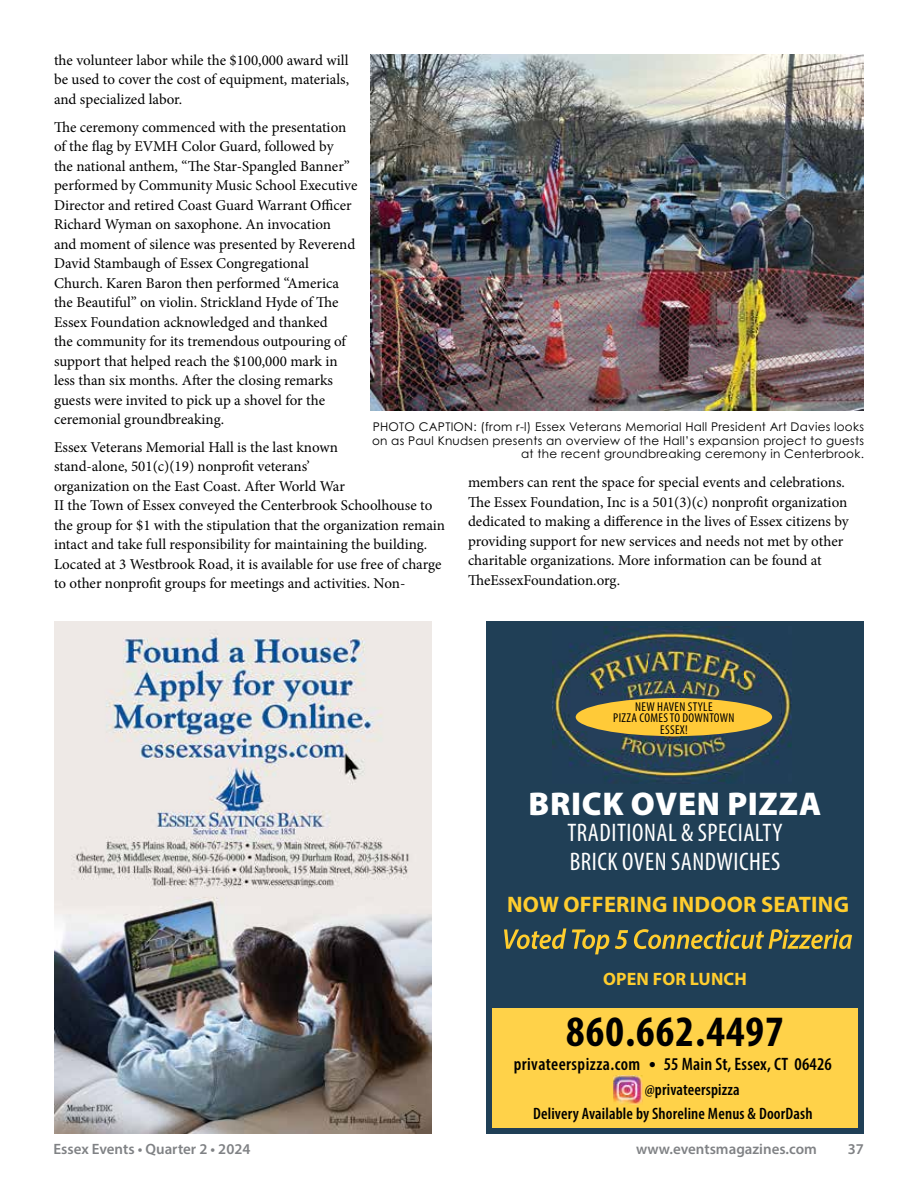
<style>
.page{position:relative;width:918px;height:1188px;background:#fff}
.page>*{position:absolute;margin:0;border:0;box-sizing:border-box;transform-origin:0 0}
.t1{font:700 condensed 43.5px "Myriad Pro";letter-spacing:.025em;color:#000}
.t2{font:900 33px "Myriad Pro";letter-spacing:.02em;color:#fff}
.t3{font:condensed 25.5px "Myriad Pro";letter-spacing:.02em;color:#fff}
.t4{font:700 22.5px "Myriad Pro";letter-spacing:.01em;color:#ffcd2e}
.t5{font:600 condensed 18px "Myriad Pro";letter-spacing:.015em;color:#000}
.t6{font:700 18px "Myriad Pro";letter-spacing:.01em;color:#ffcd2e}
.t7{font:600 condensed 16.5px/24px "Myriad Pro";letter-spacing:.01em;color:#000}
.t8{font:15px/19.5px "Minion Pro";letter-spacing:-.005em;color:#000}
.t9{font:600 15px "Myriad Pro";color:#808285}
.t10{font:condensed 12.9px/11.2px "Myriad Pro";letter-spacing:.025em;color:#000;text-align:center}
.t11{font:12px/13.5px "Century Gothic Pro";letter-spacing:.02em;color:#000;text-align:right}
.s1{font-family:"Lemongrass Script";font-weight:400;font-stretch:normal}
</style>
<div class="page">
<img style="left:54px;top:621px;width:378px;height:513px">
<svg style="left:486px;top:621px;width:378px;height:513px;background:#d8b84b"></svg>
<div style="left:490px;top:626px;width:369px;height:382px;background:#203f56"></div>
<img style="left:553px;top:626px;width:239px;height:158px">
<div style="left:576px;top:698px;width:196px;height:38px;background:#ffca38;border-radius:50%"></div>
<img style="left:613px;top:1076px;width:29px;height:29px">
<svg style="left:504px;top:928px;width:348px;height:26px"></svg>
<img style="left:371px;top:54px;width:493px;height:356px">
<p class="t8" style="left:54px;top:50px;width:297px;text-align:justify">the volunteer labor while the $100,000 award will be used to cover the cost of equipment, materials, and specialized labor.</p>
<p class="t8" style="left:54px;top:117px;width:305px">The ceremony commenced with the presentation of the flag by EVMH Color Guard, followed by<br>the national anthem, “The Star-Spangled Banner” performed by Community Music School Executive Director and retired Coast Guard Warrant Officer Richard Wyman on saxophone. An invocation<br>and moment of silence was presented by Reverend David Stambaugh of Essex Congregational Church. Karen Baron then performed “America the Beautiful” on violin. Strickland Hyde of The Essex Foundation acknowledged and thanked<br>the community for its tremendous outpouring of support that helped reach the $100,000 mark in less than six months. After the closing remarks guests were invited to pick up a shovel for the ceremonial groundbreaking.</p>
<p class="t8" style="left:54px;top:437px;width:393px">Essex Veterans Memorial Hall is the last known<br>stand-alone, 501(c)(19) nonprofit veterans’<br>organization on the East Coast. After World War<br>II the Town of Essex conveyed the Centerbrook Schoolhouse to the group for $1 with the stipulation that the organization remain intact and take full responsibility for maintaining the building.<br>Located at 3 Westbrook Road, it is available for use free of charge to other nonprofit groups for meetings and activities. Non-</p>
<p class="t11" style="left:372px;top:420px;width:493px">PHOTO CAPTION: (from r-l) Essex Veterans Memorial Hall President Art Davies looks on as Paul Knudsen presents an overview of the Hall’s expansion project to guests at the recent groundbreaking ceremony in Centerbrook.</p>
<p class="t8" style="left:468px;top:473px;width:382px">members can rent the space for special events and celebrations.<br>The Essex Foundation, Inc is a 501(3)(c) nonprofit organization dedicated to making a difference in the lives of Essex citizens by providing support for new services and needs not met by other charitable organizations. More information can be found at TheEssexFoundation.org.</p>
<p class="t10" style="left:613px;top:701px;width:123px">NEW HAVEN STYLE<br>PIZZA COMES TO DOWNTOWN<br>ESSEX!</p>
<h2 class="t2" style="left:529px;top:782px;width:294px">BRICK OVEN PIZZA</h2>
<h3 class="t3" style="left:570px;top:846px;width:212px">BRICK OVEN SANDWICHES</h3>
<h3 class="t3" style="left:567px;top:817px;width:217px">TRADITIONAL &amp; SPECIALTY</h3>
<h3 class="t4" style="left:507px;top:889px;width:343px">NOW OFFERING INDOOR SEATING</h3>
<p class="t6" style="left:603px;top:967px;width:145px">OPEN FOR LUNCH</p>
<h1 class="t1" style="left:566px;top:1005px;width:219px">860.662.4497</h1>
<p class="t5" style="left:514px;top:1053px;width:320px">privateerspizza.com <span class="s1">•</span> 55 Main St, Essex, CT 06426</p>
<p class="t7" style="left:533px;top:1078px;width:281px;text-indent:112px">@privateerspizza<br>Delivery Available by Shoreline Menus &amp; DoorDash</p>
<p class="t9" style="left:53px;top:1140px;width:199px">Essex Events • Quarter 2 • 2024</p>
<p class="t9" style="left:636px;top:1140px;width:182px">www.eventsmagazines.com</p>
<p class="t9" style="left:848px;top:1140px;width:18px">37</p>
</div>
